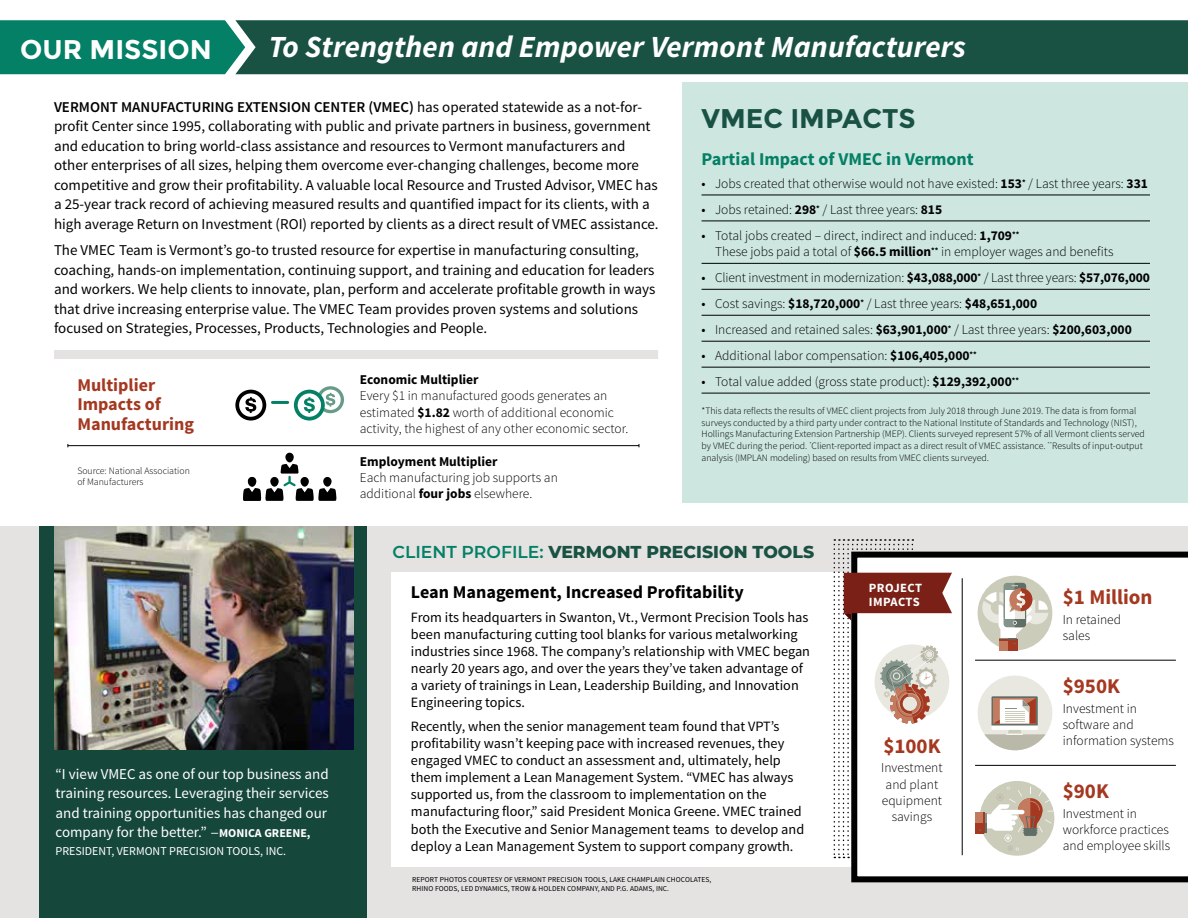
<style>
.page{position:relative;width:1188px;height:918px;background:#fff}
.page>*{position:absolute;margin:0;border:0;box-sizing:border-box;transform-origin:0 0}
.t1{font:italic 700 30.75px "Source Sans Pro";letter-spacing:.005em;color:#fff}
.t2{font:700 27px "Montserrat";color:#195143}
.t3{font:700 27px "Montserrat";color:#fff}
.t4{font:700 21px "Source Sans Pro";color:#a43820}
.t5{font:700 18px "Source Sans Pro";color:#000}
.t6{font:700 18px/19.5px "Source Sans Pro";color:#a43820}
.t7{font:700 18px "Source Sans Pro";color:#038065}
.t8{font:800 17.25px "Montserrat";color:#195143}
.t9{font:15px/19.5px "Source Sans Pro";color:#000}
.t10{font:15px/19.5px "Source Sans Pro";color:#fff;text-align:justify}
.t11{font:14.25px/17.1px "Source Sans Pro";color:#000}
.t12{font:300 13.5px/16.2px "Source Sans Pro";color:#000}
.t13{font:700 13.5px "Source Sans Pro";color:#000}
.t14{font:700 12.6px/13.5px "Source Sans Pro";letter-spacing:.03em;color:#fff}
.t15{font:12px "Source Sans Pro";color:#fff}
.t16{font:300 9.75px/11.7px "Source Sans Pro";color:#000}
.t17{font:7.5px/9px "Source Sans Pro";letter-spacing:.01em;color:#000}
.s1{font-weight:600}
.s2{font-weight:700}
.s3{font-weight:400}
.s4{font-family:"Minion Pro";font-size:16.5px}
.s5{font-weight:700;font-size:12px}
.s6{font-weight:600;color:#038065}
</style>
<div class="page">
<div style="left:682px;top:82px;width:506px;height:420px;background:#cde6e0"></div>
<div style="left:0;top:20px;width:235px;height:54px;background:#038065"></div>
<hr style="left:702px;top:195px;width:448px;height:1px;background:#000">
<hr style="left:702px;top:221px;width:448px;height:1px;background:#000">
<hr style="left:702px;top:263px;width:448px;height:1px;background:#000">
<hr style="left:702px;top:289px;width:448px;height:1px;background:#000">
<hr style="left:702px;top:315px;width:448px;height:1px;background:#000">
<hr style="left:702px;top:341px;width:448px;height:1px;background:#000">
<hr style="left:702px;top:367px;width:448px;height:1px;background:#000">
<hr style="left:702px;top:393px;width:448px;height:1px;background:#000">
<div style="left:235px;top:20px;width:953px;height:54px;background:#195143"></div>
<svg style="left:243px;top:453px;width:94px;height:48px"></svg>
<svg style="left:235px;top:390px;width:31px;height:31px"></svg>
<svg style="left:294px;top:386px;width:50px;height:35px"></svg>
<hr style="left:272px;top:401px;width:16px;height:3px;background:#038065">
<hr style="left:68px;top:445px;width:571px;height:1px;background:#000">
<div style="left:0;top:526px;width:1188px;height:392px;background:#e5e2e2"></div>
<div style="left:392px;top:572px;width:796px;height:294px;background:#fff"></div>
<svg style="left:851px;top:552px;width:337px;height:330px"></svg>
<svg style="left:1133px;top:665px;width:2px;height:98px"></svg>
<div style="left:978px;top:576px;width:74px;height:74px;background:#ccccba;border-radius:50%"></div>
<svg style="left:982px;top:583px;width:66px;height:68px"></svg>
<div style="left:978px;top:676px;width:74px;height:74px;background:#e8e8e0;border-radius:50%"></div>
<svg style="left:979px;top:665px;width:67px;height:98px"></svg>
<hr style="left:975px;top:660px;width:201px;height:1px;background:#000">
<hr style="left:975px;top:765px;width:201px;height:1px;background:#000">
<svg style="left:1061px;top:586px;width:92px;height:23px"></svg>
<svg style="left:1061px;top:675px;width:63px;height:23px"></svg>
<svg style="left:1061px;top:780px;width:52px;height:23px"></svg>
<hr style="left:962px;top:578px;width:1px;height:277px;background:#000">
<svg style="left:834px;top:539px;width:118px;height:319px"></svg>
<div style="left:39px;top:526px;width:328px;height:392px;background:#16473b"></div>
<img style="left:54px;top:526px;width:299px;height:223px">
<div style="left:980px;top:781px;width:74px;height:75px;background:#ccccba;border-radius:50%"></div>
<div style="left:975px;top:812px;width:10px;height:21px;background:#c27b5f"></div>
<div style="left:975px;top:823px;width:8px;height:10px;background:#a43820"></div>
<svg style="left:977px;top:786px;width:78px;height:65px"></svg>
<div style="left:54px;top:350px;width:604px;height:9px;background:#e5e2e2"></div>
<h2 class="t3" style="left:20px;top:33px;width:193px">OUR MISSION</h2>
<h1 class="t1" style="left:268px;top:27px;width:699px">To Strengthen and Empower Vermont Manufacturers</h1>
<p class="t9" style="left:54px;top:97px;width:606px"><span class="s1">VERMONT MANUFACTURING EXTENSION CENTER (VMEC)</span> has operated statewide as a not-for&shy;profit Center since 1995, collaborating with public and private partners in business, government and education to bring world-class assistance and resources to Vermont manufacturers and other enterprises of all sizes, helping them overcome ever-changing challenges, become more competitive and grow their profitability. A valuable local Resource and Trusted Advisor, VMEC has a 25-year track record of achieving measured results and quantified impact for its clients, with a high average Return on Investment (ROI) reported by clients as a direct result of VMEC assistance.</p>
<p class="t9" style="left:54px;top:241px;width:603px">The VMEC Team is Vermont’s go-to trusted resource for expertise in manufacturing consulting, coaching, hands-on implementation, continuing support, and training and education for leaders and workers. We help clients to innovate, plan, perform and accelerate profitable growth in ways that drive increasing enterprise value. The VMEC Team provides proven systems and solutions focused on Strategies, Processes, Products, Technologies and People.</p>
<p class="t6" style="left:77px;top:376px;width:118px">Multiplier<br>Impacts of<br>Manufacturing</p>
<p class="t16" style="left:77px;top:466px;width:114px;line-height:10.5px">Source: National Association of Manufacturers</p>
<p class="t13" style="left:360px;top:371px;width:120px">Economic Multiplier</p>
<p class="t12" style="left:360px;top:388px;width:270px">Every $1 in manufactured goods generates an estimated <span class="s2">$1.82</span> worth of additional economic activity, the highest of any other economic sector.</p>
<p class="t13" style="left:360px;top:452px;width:139px">Employment Multiplier</p>
<p class="t12" style="left:360px;top:469px;width:200px">Each manufacturing job supports an additional <span class="s2">four jobs</span> elsewhere.</p>
<h2 class="t2" style="left:702px;top:103px;width:216px">VMEC IMPACTS</h2>
<p class="t7" style="left:702px;top:148px;width:274px">Partial Impact of VMEC in Vermont</p>
<p class="t12" style="left:702px;top:176px;width:448px"><span class="s3">•</span> Jobs created that otherwise would not have existed: <span class="s2">153</span><sup>*</sup> / Last three years: <span class="s2">331</span></p>
<p class="t12" style="left:702px;top:201px;width:242px"><span class="s3">•</span> Jobs retained: <span class="s2">298</span><sup>*</sup> / Last three years: <span class="s2">815</span></p>
<p class="t12" style="left:715px;top:227px;width:400px;text-indent:-14px"><span class="s3">•</span> Total jobs created – direct, indirect and induced: <span class="s2">1,709</span><sup>**<br></sup>These jobs paid a total of <span class="s2">$66.5 million</span><sup>**</sup> in employer wages and benefits</p>
<p class="t12" style="left:702px;top:270px;width:450px"><span class="s3">•</span> Client investment in modernization: <span class="s2">$43,088,000</span><sup>*</sup> / Last three years: <span class="s2">$57,076,000</span></p>
<p class="t12" style="left:702px;top:296px;width:337px"><span class="s3">•</span> Cost savings: <span class="s2">$18,720,000</span><sup>*</sup> / Last three years: <span class="s2">$48,651,000</span></p>
<p class="t12" style="left:702px;top:322px;width:432px"><span class="s3">•</span> Increased and retained sales: <span class="s2">$63,901,000</span><sup>*</sup> / Last three years: <span class="s2">$200,603,000</span></p>
<p class="t12" style="left:702px;top:348px;width:277px"><span class="s3">•</span> Additional labor compensation: <span class="s2">$106,405,000</span><sup>**</sup></p>
<p class="t12" style="left:702px;top:374px;width:319px"><span class="s3">•</span> Total value added (gross state product): <span class="s2">$129,392,000</span><sup>**</sup></p>
<p class="t16" style="left:702px;top:405px;width:445px">*This data reflects the results of VMEC client projects from July 2018 through June 2019. The data is from formal surveys conducted by a third party under contract to the National Institute of Standards and Technology (NIST), Hollings Manufacturing Extension Partnership (MEP). Clients surveyed represent 57% of all Vermont clients served by VMEC during the period. <sup>*</sup>Client-reported impact as a direct result of VMEC assistance. <sup>**</sup>Results of input-output analysis (IMPLAN modeling) based on results from VMEC clients surveyed.</p>
<p class="t10" style="left:56px;top:764px;width:275px">“I view VMEC as one of our top business and training resources. Leveraging their services and training opportunities has changed our company for the better.” <span class="s4">–</span><span class="s5">MONICA GREENE,</span></p>
<p class="t15" style="left:55px;top:844px;width:232px">PRESIDENT, VERMONT PRECISION TOOLS, INC.</p>
<p class="t8" style="left:393px;top:540px;width:423px"><span class="s6">CLIENT PROFILE:</span> VERMONT PRECISION TOOLS</p>
<p class="t5" style="left:411px;top:580px;width:334px">Lean Management, Increased Profitability</p>
<p class="t11" style="left:411px;top:608px;width:401px">From its headquarters in Swanton, Vt., Vermont Precision Tools has been manufacturing cutting tool blanks for various metalworking industries since 1968. The company’s relationship with VMEC began nearly 20 years ago, and over the years they’ve taken advantage of a variety of trainings in Lean, Leadership Building, and Innovation Engineering topics.</p>
<p class="t11" style="left:411px;top:718px;width:395px">Recently, when the senior management team found that VPT’s profitability wasn’t keeping pace with increased revenues, they engaged VMEC to conduct an assessment and, ultimately, help them implement a Lean Management System. “VMEC has always supported us, from the classroom to implementation on the manufacturing floor,” said President Monica Greene. VMEC trained both the Executive and Senior Management teams to develop and deploy a Lean Management System to support company growth.</p>
<p class="t17" style="left:412px;top:875px;width:301px">REPORT PHOTOS COURTESY OF VERMONT PRECISION TOOLS, LAKE CHAMPLAIN CHOCOLATES,<br>RHINO FOODS, LED DYNAMICS, TROW &amp; HOLDEN COMPANY, AND P.G. ADAMS, INC.</p>
<p class="t14" style="left:869px;top:582px;width:55px">PROJECT<br>IMPACTS</p>
<h3 class="t4" style="left:883px;top:732px;width:59px">$100K</h3>
<p class="t12" style="left:881px;top:760px;width:63px;text-align:center">Investment and plant equipment savings</p>
<h3 class="t4" style="left:1063px;top:584px;width:91px">$1 Million</h3>
<p class="t12" style="left:1063px;top:611px;width:60px">In retained sales</p>
<h3 class="t4" style="left:1063px;top:673px;width:59px">$950K</h3>
<p class="t12" style="left:1063px;top:700px;width:113px">Investment in software and information systems</p>
<h3 class="t4" style="left:1063px;top:778px;width:48px">$90K</h3>
<p class="t12" style="left:1063px;top:805px;width:109px">Investment in workforce practices and employee skills</p>
</div>
